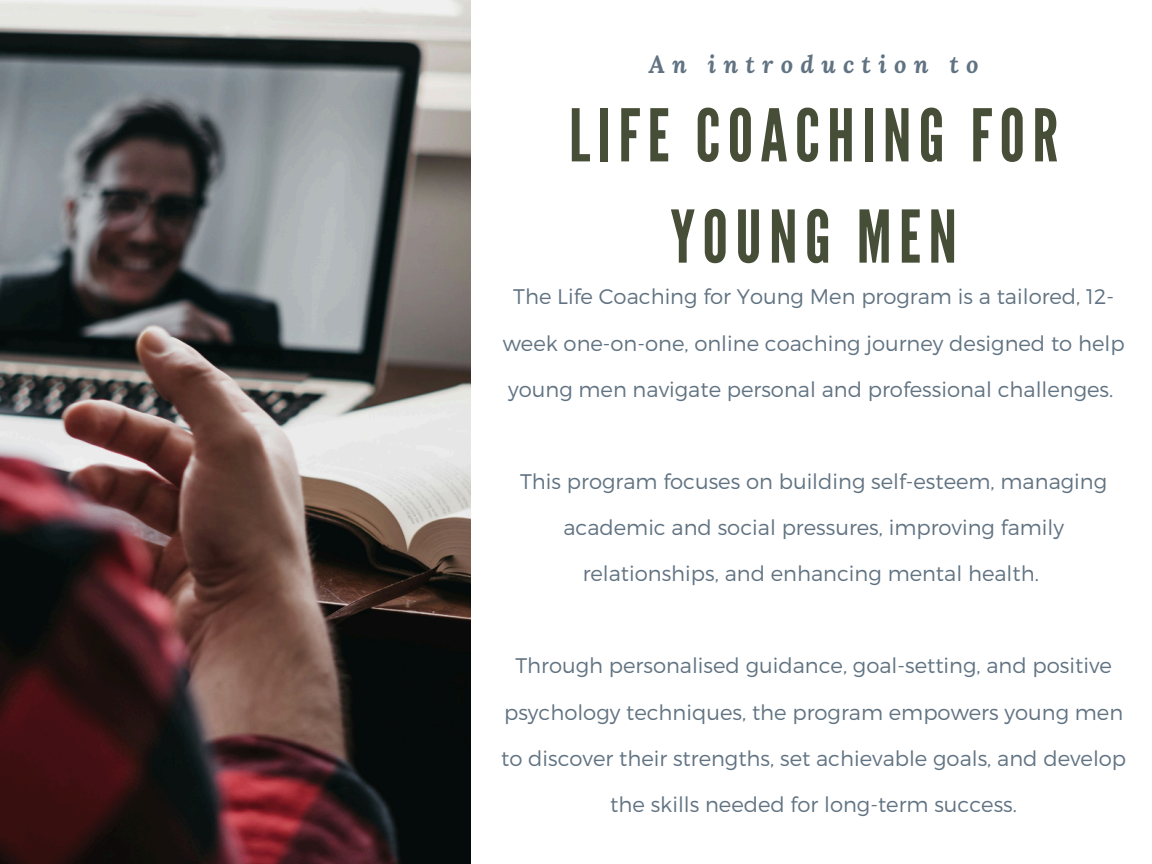
<style>
.page{position:relative;width:1152px;height:864px;background:#fff}
.page>*{position:absolute;margin:0;border:0;box-sizing:border-box;transform-origin:0 0}
.t1{font:72.45px/101.2px "League Gothic";letter-spacing:.1em;color:#464e37;text-align:center}
.t2{font:italic 700 24.15px "Lora";letter-spacing:.3em;color:#617382}
.t3{font:300 21.15px/46.2px "Montserrat";color:#617382;text-align:center}
</style>
<div class="page">
<img style="left:0;top:0;width:471px;height:864px">
<h1 class="t2" style="left:649px;top:48px;width:331px">An introduction to</h1>
<h2 class="t1" style="left:569px;top:87px;width:491px">LIFE COACHING FOR<br>YOUNG MEN</h2>
<p class="t3" style="left:503px;top:273px;width:623px">The Life Coaching for Young Men program is a tailored, 12- week one-on-one, online coaching journey designed to help young men navigate personal and professional challenges.</p>
<p class="t3" style="left:520px;top:457px;width:589px">This program focuses on building self-esteem, managing academic and social pressures, improving family relationships, and enhancing mental health.</p>
<p class="t3" style="left:501px;top:642px;width:627px">Through personalised guidance, goal-setting, and positive psychology techniques, the program empowers young men to discover their strengths, set achievable goals, and develop the skills needed for long-term success.</p>
</div>
